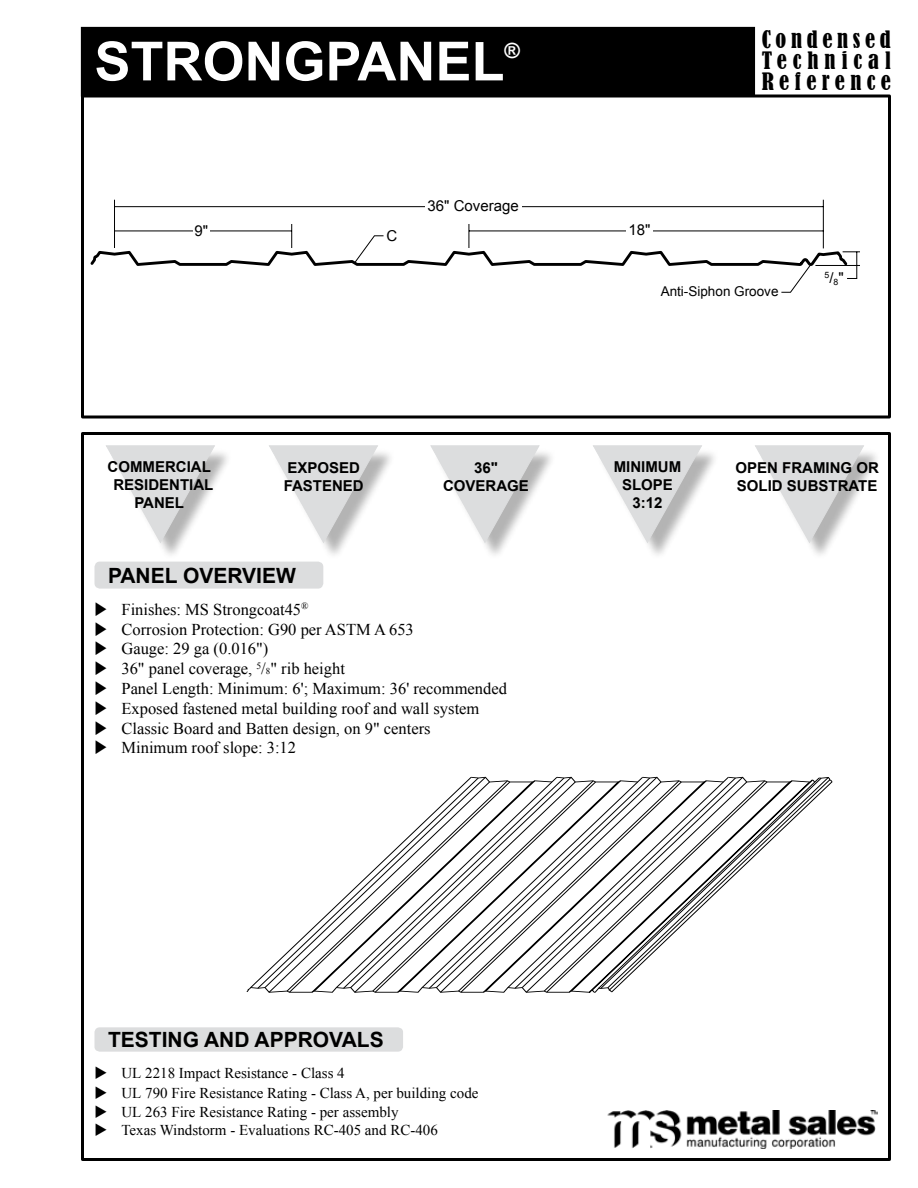
<style>
.page{position:relative;width:918px;height:1188px;background:#fff}
.page>*{position:absolute;margin:0;border:0;box-sizing:border-box;transform-origin:0 0}
.t1{font:700 54px "Arial";color:#fff}
.t2{font:condensed 22.5px/21px "Bernard";letter-spacing:.24em;color:#000;text-align:justify}
.t3{font:700 21px "Arial";color:#000}
.t4{font:700 21px "Arial";color:#fff}
.t5{font:16.5px "Times New Roman";color:#000}
.t6{font:15px "Times New Roman";color:#000}
.t7{font:700 15px/18px "Arial";color:#000;text-align:center}
.t8{font:15px "Arial";color:#000}
.t9{font:13.5px "Arial";color:#000}
.t10{font:8.7px "Arial";color:#000}
.s1{font-size:15px}
.s2{font-size:9px}
</style>
<div class="page">
<div style="left:81px;top:94px;width:810px;height:324px;border:3px solid #000"></div>
<div style="left:81px;top:432px;width:810px;height:729px;border:3px solid #000"></div>
<div style="left:434px;top:448px;width:123px;height:113px;background:#000;opacity:.3"></div>
<svg style="left:430px;top:445px;width:110px;height:98px"></svg>
<div style="left:272px;top:448px;width:123px;height:113px;background:#000;opacity:.3"></div>
<svg style="left:269px;top:445px;width:110px;height:98px"></svg>
<div style="left:596px;top:448px;width:123px;height:113px;background:#000;opacity:.3"></div>
<svg style="left:593px;top:445px;width:110px;height:98px"></svg>
<div style="left:758px;top:448px;width:123px;height:113px;background:#000;opacity:.3"></div>
<svg style="left:755px;top:445px;width:110px;height:98px"></svg>
<div style="left:109px;top:448px;width:123px;height:113px;background:#000;opacity:.3"></div>
<svg style="left:106px;top:445px;width:109px;height:98px"></svg>
<div style="left:81px;top:27px;width:674px;height:69px;background:#000"></div>
<img style="left:608px;top:1111px;width:270px;height:37px">
<svg style="left:91px;top:251px;width:23px;height:14px"></svg>
<svg style="left:114px;top:200px;width:746px;height:93px"></svg>
<div style="left:94px;top:562px;width:229px;height:27px;background:#dcddde;border-radius:5px"></div>
<div style="left:94px;top:1027px;width:309px;height:25px;background:#dcddde;border-radius:5px"></div>
<div style="left:425px;top:200px;width:97px;height:12px;background:#fff"></div>
<div style="left:193px;top:224px;width:16px;height:14px;background:#fff"></div>
<div style="left:626px;top:222px;width:27px;height:16px;background:#fff"></div>
<svg style="left:246px;top:987px;width:367px;height:6px"></svg>
<svg style="left:250px;top:777px;width:581px;height:215px"></svg>
<svg style="left:470px;top:777px;width:363px;height:7px"></svg>
<div style="left:618px;top:284px;width:161px;height:15px;background:#fff"></div>
<h1 class="t1" style="left:94px;top:25px;width:412px">STRONGPANEL</h1>
<p class="t4" style="left:505px;top:37px;width:17px">®</p>
<p class="t8" style="left:195px;top:221px;width:15px">9"</p>
<p class="t8" style="left:387px;top:226px;width:12px">C</p>
<p class="t8" style="left:428px;top:196px;width:93px">36" Coverage</p>
<h2 class="t2" style="left:762px;top:29px;width:131px">Condensed Technical Reference</h2>
<p class="t8" style="left:629px;top:220px;width:24px">18"</p>
<p class="t9" style="left:661px;top:283px;width:119px">Anti-Siphon Groove</p>
<p class="t10" style="left:825px;top:273px;width:21px">5<span class="s1">/</span>8<span class="s1">"</span></p>
<p class="t7" style="left:108px;top:458px;width:107px">COMMERCIAL<br>RESIDENTIAL<br>PANEL</p>
<p class="t7" style="left:443px;top:459px;width:87px">36"<br>COVERAGE</p>
<p class="t7" style="left:614px;top:458px;width:69px">MINIMUM<br>SLOPE<br>3:12</p>
<p class="t7" style="left:284px;top:459px;width:82px;text-align:left">EXPOSED<br>FASTENED</p>
<p class="t3" style="left:108px;top:561px;width:189px">PANEL OVERVIEW</p>
<p class="t5" style="left:94px;top:598px;width:215px">◆ Finishes: MS Strongcoat45<sup>®</sup></p>
<p class="t5" style="left:94px;top:618px;width:321px">◆ Corrosion Protection: G90 per ASTM A 653</p>
<p class="t5" style="left:94px;top:638px;width:175px">◆ Gauge: 29 ga (0.016")</p>
<p class="t5" style="left:94px;top:658px;width:252px">◆ 36" panel coverage, <sup>5</sup>/<span class="s2">8</span>" rib height</p>
<p class="t5" style="left:94px;top:677px;width:414px">◆ Panel Length: Minimum: 6'; Maximum: 36' recommended</p>
<p class="t5" style="left:94px;top:697px;width:386px">◆ Exposed fastened metal building roof and wall system</p>
<p class="t5" style="left:94px;top:717px;width:338px">◆ Classic Board and Batten design, on 9" centers</p>
<p class="t5" style="left:94px;top:737px;width:203px">◆ Minimum roof slope: 3:12</p>
<p class="t7" style="left:736px;top:459px;width:145px;text-align:left">OPEN FRAMING OR<br>SOLID SUBSTRATE</p>
<p class="t3" style="left:108px;top:1026px;width:277px">TESTING AND APPROVALS</p>
<p class="t6" style="left:94px;top:1063px;width:252px">◆ UL 2218 Impact Resistance - Class 4</p>
<p class="t6" style="left:94px;top:1083px;width:386px">◆ UL 790 Fire Resistance Rating - Class A, per building code</p>
<p class="t6" style="left:94px;top:1102px;width:306px">◆ UL 263 Fire Resistance Rating - per assembly</p>
<p class="t6" style="left:94px;top:1120px;width:345px">◆ Texas Windstorm - Evaluations RC-405 and RC-406</p>
</div>
